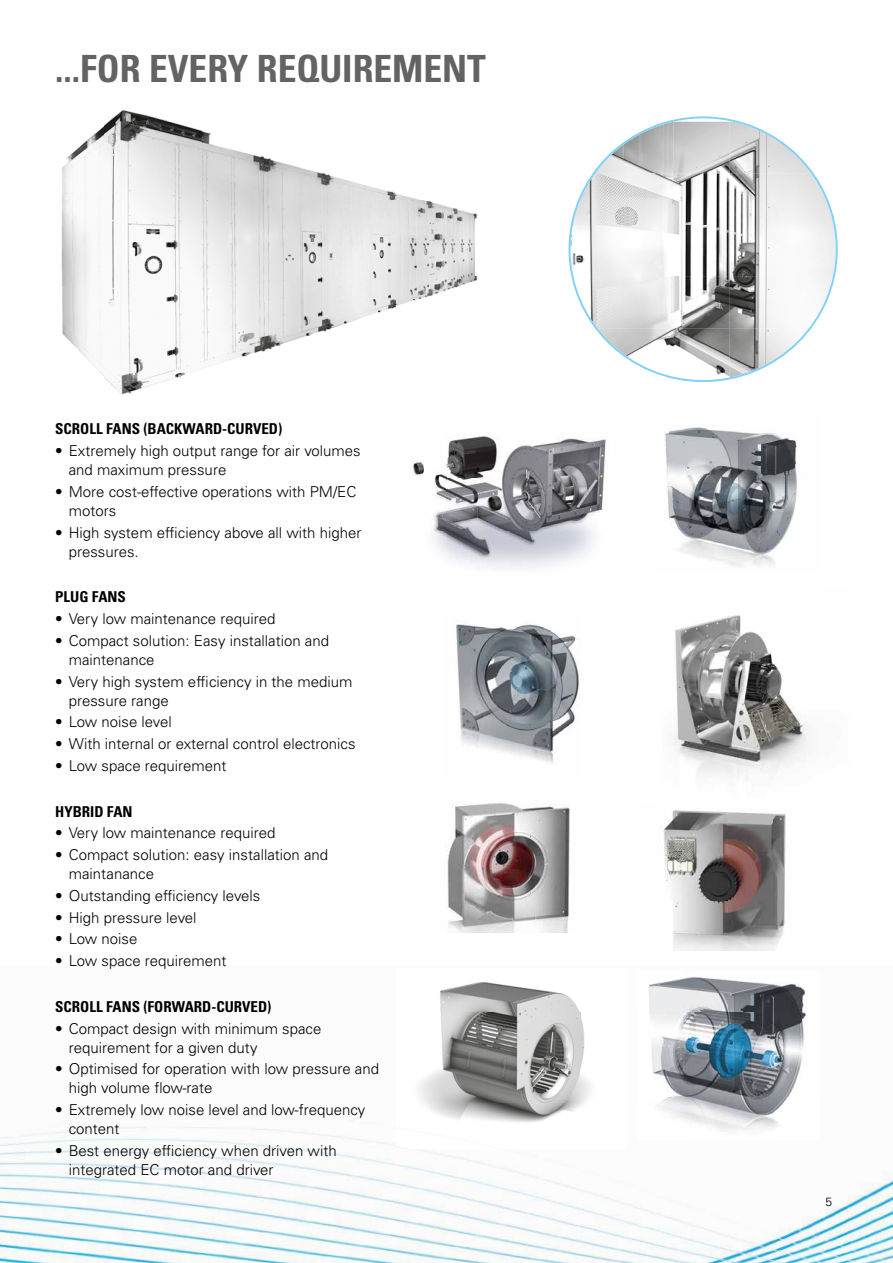
<style>
.page{position:relative;width:893px;height:1263px;background:#fff}
.page>*{position:absolute;margin:0;border:0;box-sizing:border-box;transform-origin:0 0}
.t1{font:700 condensed 37.5px "Univers LT Std";color:#646363}
.t2{font:300 15px/19px "Univers LT Std";color:#000}
.t3{font:700 condensed 15px "Univers LT Std";color:#000}
.t4{font:300 12px "Univers LT Std";color:#000}
</style>
<div class="page">
<img style="left:0;top:1127px;width:893px;height:136px">
<img style="left:665px;top:427px;width:132px;height:140px">
<img style="left:456px;top:624px;width:123px;height:140px">
<img style="left:674px;top:615px;width:135px;height:165px">
<img style="left:663px;top:810px;width:123px;height:141px">
<img style="left:445px;top:803px;width:125px;height:130px">
<img style="left:638px;top:977px;width:181px;height:163px">
<img style="left:413px;top:436px;width:193px;height:131px">
<img style="left:397px;top:982px;width:229px;height:166px">
<img style="left:61px;top:110px;width:417px;height:284px">
<svg style="left:569px;top:116px;width:269px;height:266px"></svg>
<h1 class="t1" style="left:55px;top:46px;width:432px">...FOR EVERY REQUIREMENT</h1>
<p class="t3" style="left:55px;top:420px;width:228px">SCROLL FANS (BACKWARD-CURVED)</p>
<p class="t2" style="left:69px;top:441px;width:293px;text-indent:-14px">• Extremely high output range for air volumes and maximum pressure</p>
<p class="t2" style="left:69px;top:482px;width:289px;text-indent:-14px">• More cost-effective operations with PM/EC motors</p>
<p class="t2" style="left:69px;top:523px;width:294px;text-indent:-14px">• High system efficiency above all with higher pressures.</p>
<p class="t3" style="left:55px;top:588px;width:72px">PLUG FANS</p>
<p class="t2" style="left:55px;top:609px;width:222px">• Very low maintenance required</p>
<p class="t2" style="left:69px;top:631px;width:262px;text-indent:-14px">• Compact solution: Easy installation and maintenance</p>
<p class="t2" style="left:69px;top:672px;width:285px;text-indent:-14px">• Very high system efficiency in the medium pressure range</p>
<p class="t2" style="left:55px;top:712px;width:118px">• Low noise level</p>
<p class="t2" style="left:55px;top:734px;width:302px">• With internal or external control electronics</p>
<p class="t2" style="left:55px;top:756px;width:173px">• Low space requirement</p>
<p class="t3" style="left:55px;top:802px;width:79px">HYBRID FAN</p>
<p class="t2" style="left:55px;top:823px;width:222px">• Very low maintenance required</p>
<p class="t2" style="left:69px;top:845px;width:261px;text-indent:-14px">• Compact solution: easy installation and maintanance</p>
<p class="t2" style="left:55px;top:886px;width:207px">• Outstanding efficiency levels</p>
<p class="t2" style="left:55px;top:908px;width:143px">• High pressure level</p>
<p class="t2" style="left:55px;top:929px;width:84px">• Low noise</p>
<p class="t2" style="left:55px;top:951px;width:173px">• Low space requirement</p>
<p class="t3" style="left:55px;top:997px;width:218px">SCROLL FANS (FORWARD-CURVED)</p>
<p class="t2" style="left:69px;top:1019px;width:254px;text-indent:-14px">• Compact design with minimum space requirement for a given duty</p>
<p class="t2" style="left:69px;top:1059px;width:312px;text-indent:-14px">• Optimised for operation with low pressure and high volume flow-rate</p>
<p class="t2" style="left:69px;top:1100px;width:298px;text-indent:-14px">• Extremely low noise level and low-frequency content</p>
<p class="t2" style="left:69px;top:1141px;width:269px;line-height:19.5px;text-indent:-14px">• Best energy efficiency when driven with integrated EC motor and driver</p>
<p class="t4" style="left:825px;top:1194px;width:8px">5</p>
</div>
